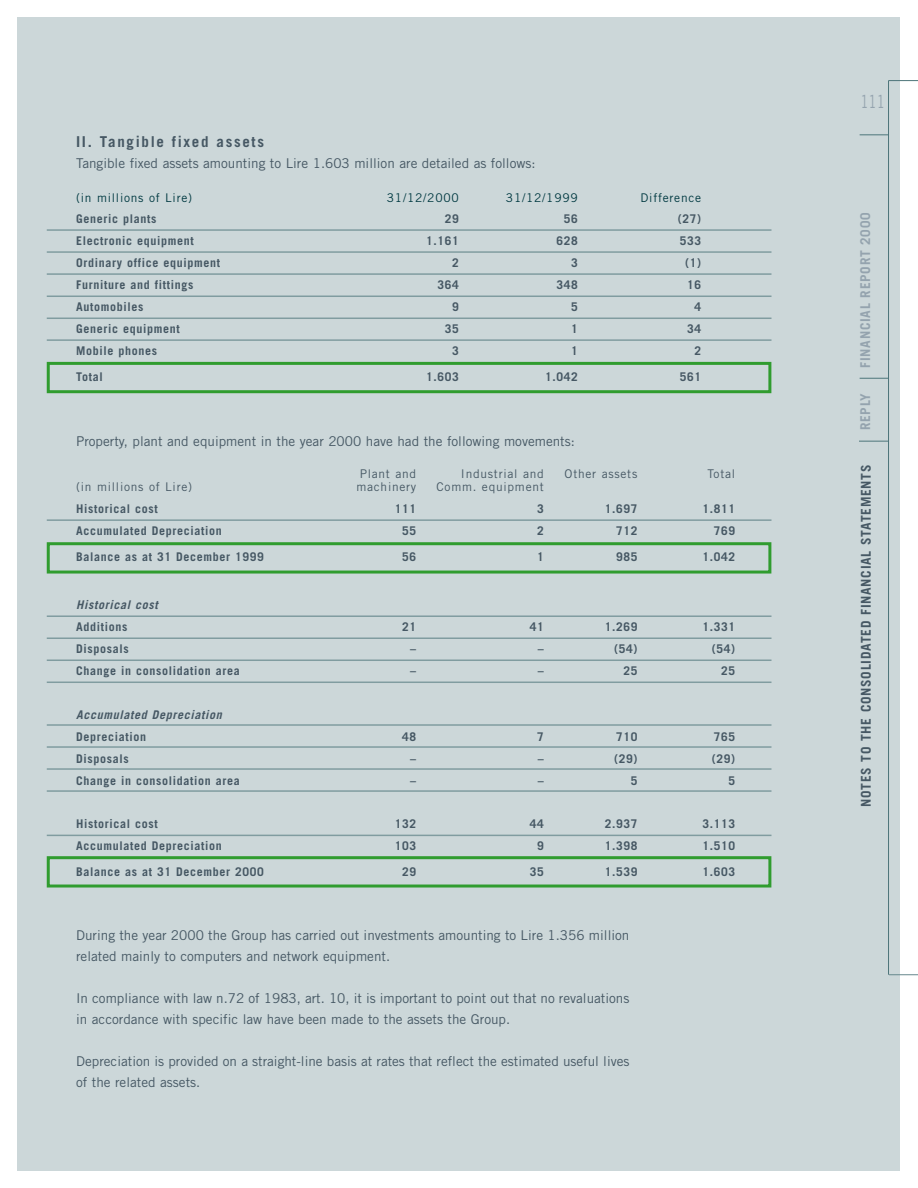
<style>
.page{position:relative;width:918px;height:1188px;background:#fff}
.page>*{position:absolute;margin:0;border:0;box-sizing:border-box;transform-origin:0 0}
.t1{font:18px "Trade Gothic";color:#94a3ae;scale:.75 1}
.t2{font:700 15px "Trade Gothic";letter-spacing:.11em;color:#465864}
.t3{font:13.5px/21px "Trade Gothic";color:#465864}
.t4{font:700 13.5px "Trade Gothic";letter-spacing:.055em;color:#465864}
.t5{font:700 13.5px "Trade Gothic";letter-spacing:.055em;color:#94a3ae}
.t6{font:700 12px "Trade Gothic";letter-spacing:.055em;color:#465864}
.t7{font:12px "Trade Gothic";letter-spacing:.06em;color:#465864}
.t8{font:12px "Trade Gothic";letter-spacing:.06em;color:#003941}
.t9{font:italic 700 12px "Trade Gothic";letter-spacing:.055em;color:#465864}
</style>
<div class="page">
<div style="left:17px;top:17px;width:882px;height:1153px;background:#ccd7d9"></div>
<hr style="left:888px;top:81px;width:1px;height:894px;background:#4d757a">
<svg style="left:889px;top:80px;width:29px;height:1px"></svg>
<svg style="left:889px;top:974px;width:29px;height:1px"></svg>
<svg style="left:860px;top:135px;width:28px;height:1px"></svg>
<svg style="left:860px;top:378px;width:28px;height:1px"></svg>
<svg style="left:859px;top:441px;width:29px;height:1px"></svg>
<div style="left:47px;top:362px;width:724px;height:31px;border:3px solid #309c2f"></div>
<hr style="left:47px;top:339px;width:724px;height:2px;background:#809ca0">
<hr style="left:47px;top:318px;width:724px;height:1px;background:#809ca0">
<hr style="left:47px;top:273px;width:724px;height:2px;background:#809ca0">
<hr style="left:47px;top:296px;width:724px;height:1px;background:#809ca0">
<hr style="left:47px;top:251px;width:724px;height:2px;background:#809ca0">
<hr style="left:47px;top:229px;width:724px;height:2px;background:#809ca0">
<svg style="left:46px;top:542px;width:726px;height:346px"></svg>
<hr style="left:47px;top:519px;width:724px;height:2px;background:#809ca0">
<hr style="left:47px;top:615px;width:724px;height:2px;background:#809ca0">
<hr style="left:47px;top:638px;width:724px;height:1px;background:#809ca0">
<hr style="left:47px;top:660px;width:724px;height:1px;background:#809ca0">
<hr style="left:47px;top:682px;width:724px;height:1px;background:#809ca0">
<hr style="left:47px;top:724px;width:724px;height:2px;background:#809ca0">
<hr style="left:47px;top:746px;width:724px;height:2px;background:#809ca0">
<hr style="left:47px;top:768px;width:724px;height:2px;background:#809ca0">
<hr style="left:47px;top:790px;width:724px;height:2px;background:#809ca0">
<hr style="left:47px;top:835px;width:724px;height:1px;background:#809ca0">
<p class="t2" style="left:76px;top:136px;width:189px">II. Tangible fixed assets</p>
<p class="t3" style="left:76px;top:154px;width:461px">Tangible fixed assets amounting to Lire 1.603 million are detailed as follows:</p>
<p class="t8" style="left:76px;top:193px;width:118px">(in millions of Lire)</p>
<p class="t8" style="left:387px;top:193px;width:73px">31/12/2000</p>
<p class="t8" style="left:506px;top:193px;width:73px">31/12/1999</p>
<p class="t8" style="left:641px;top:193px;width:62px">Difference</p>
<p class="t6" style="left:76px;top:215px;width:82px">Generic plants</p>
<p class="t6" style="left:445px;top:215px;width:16px">29</p>
<p class="t6" style="left:564px;top:215px;width:16px">56</p>
<p class="t6" style="left:678px;top:215px;width:25px">(27)</p>
<p class="t6" style="left:76px;top:237px;width:119px">Electronic equipment</p>
<p class="t6" style="left:426px;top:237px;width:34px">1.161</p>
<p class="t6" style="left:557px;top:237px;width:23px">628</p>
<p class="t6" style="left:680px;top:237px;width:23px">533</p>
<p class="t6" style="left:76px;top:259px;width:145px">Ordinary office equipment</p>
<p class="t6" style="left:452px;top:259px;width:8px">2</p>
<p class="t6" style="left:571px;top:259px;width:8px">3</p>
<p class="t6" style="left:685px;top:259px;width:17px">(1)</p>
<p class="t6" style="left:76px;top:280px;width:119px">Furniture and fittings</p>
<p class="t6" style="left:437px;top:280px;width:23px">364</p>
<p class="t6" style="left:557px;top:280px;width:23px">348</p>
<p class="t6" style="left:687px;top:280px;width:16px">16</p>
<p class="t6" style="left:76px;top:302px;width:69px">Automobiles</p>
<p class="t6" style="left:452px;top:302px;width:8px">9</p>
<p class="t6" style="left:571px;top:302px;width:8px">5</p>
<p class="t6" style="left:694px;top:302px;width:8px">4</p>
<p class="t6" style="left:76px;top:324px;width:105px">Generic equipment</p>
<p class="t6" style="left:445px;top:324px;width:16px">35</p>
<p class="t6" style="left:571px;top:324px;width:8px">1</p>
<p class="t6" style="left:687px;top:324px;width:16px">34</p>
<p class="t6" style="left:76px;top:346px;width:82px">Mobile phones</p>
<p class="t6" style="left:452px;top:346px;width:8px">3</p>
<p class="t6" style="left:571px;top:346px;width:8px">1</p>
<p class="t6" style="left:694px;top:346px;width:8px">2</p>
<p class="t6" style="left:76px;top:372px;width:28px">Total</p>
<p class="t6" style="left:426px;top:372px;width:34px">1.603</p>
<p class="t6" style="left:545px;top:372px;width:34px">1.042</p>
<p class="t6" style="left:680px;top:372px;width:23px">561</p>
<p class="t3" style="left:76px;top:432px;width:500px">Property, plant and equipment in the year 2000 have had the following movements:</p>
<p class="t7" style="left:360px;top:469px;width:58px">Plant and</p>
<p class="t7" style="left:461px;top:469px;width:84px">Industrial and</p>
<p class="t7" style="left:565px;top:469px;width:74px">Other assets</p>
<p class="t7" style="left:707px;top:469px;width:29px">Total</p>
<p class="t7" style="left:76px;top:483px;width:118px">(in millions of Lire)</p>
<p class="t7" style="left:356px;top:483px;width:61px">machinery</p>
<p class="t7" style="left:437px;top:483px;width:109px">Comm. equipment</p>
<p class="t6" style="left:76px;top:505px;width:83px">Historical cost</p>
<p class="t6" style="left:395px;top:505px;width:23px">111</p>
<p class="t6" style="left:537px;top:505px;width:8px">3</p>
<p class="t6" style="left:605px;top:505px;width:34px">1.697</p>
<p class="t6" style="left:702px;top:505px;width:34px">1.811</p>
<p class="t6" style="left:76px;top:527px;width:147px">Accumulated Depreciation</p>
<p class="t6" style="left:402px;top:527px;width:16px">55</p>
<p class="t6" style="left:537px;top:527px;width:8px">2</p>
<p class="t6" style="left:616px;top:527px;width:23px">712</p>
<p class="t6" style="left:714px;top:527px;width:23px">769</p>
<p class="t6" style="left:76px;top:553px;width:189px">Balance as at 31 December 1999</p>
<p class="t6" style="left:402px;top:553px;width:16px">56</p>
<p class="t6" style="left:537px;top:553px;width:8px">1</p>
<p class="t6" style="left:616px;top:553px;width:23px">985</p>
<p class="t6" style="left:703px;top:553px;width:34px">1.042</p>
<p class="t9" style="left:76px;top:601px;width:83px">Historical cost</p>
<p class="t6" style="left:76px;top:623px;width:53px">Additions</p>
<p class="t6" style="left:402px;top:623px;width:16px">21</p>
<p class="t6" style="left:530px;top:623px;width:16px">41</p>
<p class="t6" style="left:605px;top:623px;width:34px">1.269</p>
<p class="t6" style="left:702px;top:623px;width:34px">1.331</p>
<p class="t6" style="left:76px;top:645px;width:54px">Disposals</p>
<p class="t6" style="left:410px;top:645px;width:7px">–</p>
<p class="t6" style="left:538px;top:645px;width:7px">–</p>
<p class="t6" style="left:614px;top:645px;width:25px">(54)</p>
<p class="t6" style="left:712px;top:645px;width:25px">(54)</p>
<p class="t6" style="left:76px;top:666px;width:165px">Change in consolidation area</p>
<p class="t6" style="left:410px;top:666px;width:7px">–</p>
<p class="t6" style="left:538px;top:666px;width:7px">–</p>
<p class="t6" style="left:623px;top:666px;width:16px">25</p>
<p class="t6" style="left:721px;top:666px;width:16px">25</p>
<p class="t9" style="left:76px;top:710px;width:147px">Accumulated Depreciation</p>
<p class="t6" style="left:76px;top:732px;width:72px">Depreciation</p>
<p class="t6" style="left:402px;top:732px;width:16px">48</p>
<p class="t6" style="left:537px;top:732px;width:8px">7</p>
<p class="t6" style="left:616px;top:732px;width:23px">710</p>
<p class="t6" style="left:714px;top:732px;width:23px">765</p>
<p class="t6" style="left:76px;top:754px;width:54px">Disposals</p>
<p class="t6" style="left:410px;top:754px;width:7px">–</p>
<p class="t6" style="left:538px;top:754px;width:7px">–</p>
<p class="t6" style="left:614px;top:754px;width:25px">(29)</p>
<p class="t6" style="left:712px;top:754px;width:25px">(29)</p>
<p class="t6" style="left:76px;top:776px;width:165px">Change in consolidation area</p>
<p class="t6" style="left:410px;top:776px;width:7px">–</p>
<p class="t6" style="left:538px;top:776px;width:7px">–</p>
<p class="t6" style="left:631px;top:776px;width:8px">5</p>
<p class="t6" style="left:729px;top:776px;width:8px">5</p>
<p class="t6" style="left:76px;top:820px;width:83px">Historical cost</p>
<p class="t6" style="left:395px;top:820px;width:23px">132</p>
<p class="t6" style="left:530px;top:820px;width:16px">44</p>
<p class="t6" style="left:605px;top:820px;width:34px">2.937</p>
<p class="t6" style="left:702px;top:820px;width:34px">3.113</p>
<p class="t6" style="left:76px;top:842px;width:147px">Accumulated Depreciation</p>
<p class="t6" style="left:395px;top:842px;width:23px">103</p>
<p class="t6" style="left:537px;top:842px;width:8px">9</p>
<p class="t6" style="left:605px;top:842px;width:34px">1.398</p>
<p class="t6" style="left:702px;top:842px;width:34px">1.510</p>
<p class="t6" style="left:76px;top:868px;width:189px">Balance as at 31 December 2000</p>
<p class="t6" style="left:402px;top:868px;width:16px">29</p>
<p class="t6" style="left:530px;top:868px;width:16px">35</p>
<p class="t6" style="left:605px;top:868px;width:34px">1.539</p>
<p class="t6" style="left:703px;top:868px;width:34px">1.603</p>
<p class="t3" style="left:76px;top:926px;width:555px">During the year 2000 the Group has carried out investments amounting to Lire 1.356 million related mainly to computers and network equipment.</p>
<p class="t3" style="left:76px;top:989px;width:555px">In compliance with law n.72 of 1983, art. 10, it is important to point out that no revaluations in accordance with specific law have been made to the assets the Group.</p>
<p class="t3" style="left:76px;top:1052px;width:555px">Depreciation is provided on a straight-line basis at rates that reflect the estimated useful lives of the related assets.</p>
<h1 class="t1" style="left:860px;top:95px;width:34px">111</h1>
<p class="t5" style="left:861px;top:368px;width:157px;rotate:-90deg">FINANCIAL REPORT 2000</p>
<p class="t5" style="left:861px;top:430px;width:39px;rotate:-90deg">REPLY</p>
<p class="t4" style="left:861px;top:807px;width:344px;rotate:-90deg">NOTES TO THE CONSOLIDATED FINANCIAL STATEMENTS</p>
</div>
